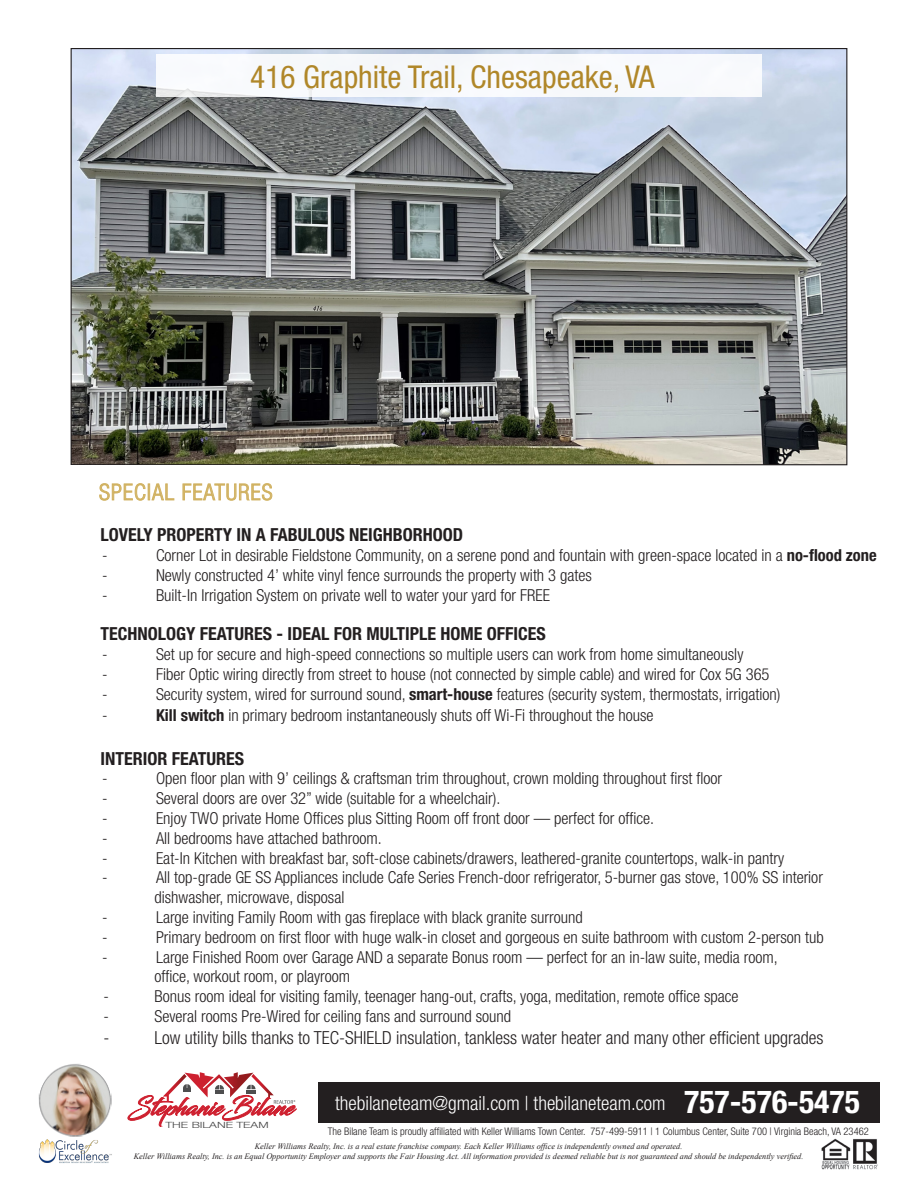
<style>
.page{position:relative;width:918px;height:1188px;background:#fff}
.page>*{position:absolute;margin:0;border:0;box-sizing:border-box;transform-origin:0 0}
.t1{font:700 condensed 31.8px "Helvetica Neue LT Std";color:#fff}
.t2{font:condensed 31.5px "Helvetica Neue LT Std";color:#b08729}
.t3{font:300 condensed 22.5px "Helvetica Neue LT Std";letter-spacing:.05em;color:#d1b262}
.t4{font:300 condensed 19.5px "Helvetica Neue LT Std";color:#fff}
.t5{font:700 condensed 18px "Helvetica Neue LT Std";color:#231f20}
.t6{font:300 condensed 18px "Helvetica Neue LT Std";color:#231f20}
.t7{font:300 condensed 16.5px/19.8px "Helvetica Neue LT Std";color:#231f20}
.t8{font:300 condensed 10.5px "Helvetica Neue LT Std";color:#231f20}
.t9{font:300 8.55px "Helvetica Neue LT Std";color:#414141;scale:1.43 1}
.t10{font:italic 8.25px "Times New Roman";color:#231f20}
.s1{font-weight:700}
</style>
<div class="page">
<img style="left:821px;top:1139px;width:57px;height:30px">
<div style="left:318px;top:1083px;width:561px;height:40px;background:#231f20"></div>
<img style="left:73px;top:50px;width:772px;height:413px">
<img style="left:38px;top:1064px;width:74px;height:73px">
<svg style="left:128px;top:1072px;width:168px;height:54px"></svg>
<svg style="left:99px;top:483px;width:76px;height:18px"></svg>
<svg style="left:182px;top:483px;width:91px;height:18px"></svg>
<img style="left:38px;top:1139px;width:74px;height:24px">
<div style="left:156px;top:54px;width:606px;height:42px;background:#f7f9fc"></div>
<p class="t2" style="left:250px;top:58px;width:406px">416 Graphite Trail, Chesapeake, VA</p>
<p class="t3" style="left:99px;top:479px;width:175px">SPECIAL FEATURES</p>
<p class="t5" style="left:100px;top:524px;width:364px">LOVELY PROPERTY IN A FABULOUS NEIGHBORHOOD</p>
<p class="t7" style="left:102px;top:545px;width:7px">-</p>
<p class="t7" style="left:156px;top:545px;width:722px">Corner Lot in desirable Fieldstone Community, on a serene pond and fountain with green-space located in a <span class="s1">no-flood zone</span></p>
<p class="t7" style="left:102px;top:565px;width:7px">-</p>
<p class="t7" style="left:156px;top:565px;width:437px">Newly constructed 4’ white vinyl fence surrounds the property with 3 gates</p>
<p class="t7" style="left:102px;top:585px;width:7px">-</p>
<p class="t7" style="left:156px;top:585px;width:396px">Built-In Irrigation System on private well to water your yard for FREE</p>
<p class="t5" style="left:101px;top:623px;width:447px">TECHNOLOGY FEATURES - IDEAL FOR MULTIPLE HOME OFFICES</p>
<p class="t7" style="left:102px;top:644px;width:7px">-</p>
<p class="t7" style="left:156px;top:644px;width:589px">Set up for secure and high-speed connections so multiple users can work from home simultaneously</p>
<p class="t7" style="left:102px;top:664px;width:7px">-</p>
<p class="t7" style="left:156px;top:664px;width:615px">Fiber Optic wiring directly from street to house (not connected by simple cable) and wired for Cox 5G 365</p>
<p class="t7" style="left:102px;top:684px;width:7px">-</p>
<p class="t7" style="left:156px;top:684px;width:626px">Security system, wired for surround sound, <span class="s1">smart-house</span> features (security system, thermostats, irrigation)</p>
<p class="t7" style="left:102px;top:705px;width:7px">-</p>
<p class="t7" style="left:156px;top:705px;width:499px"><span class="s1">Kill switch</span> in primary bedroom instantaneously shuts off Wi-Fi throughout the house</p>
<p class="t5" style="left:101px;top:747px;width:145px">INTERIOR FEATURES</p>
<p class="t7" style="left:102px;top:768px;width:7px">-</p>
<p class="t7" style="left:156px;top:768px;width:568px">Open floor plan with 9’ ceilings &amp; craftsman trim throughout, crown molding throughout first floor</p>
<p class="t7" style="left:102px;top:788px;width:7px">-</p>
<p class="t7" style="left:156px;top:788px;width:346px">Several doors are over 32” wide (suitable for a wheelchair).</p>
<p class="t7" style="left:102px;top:808px;width:7px">-</p>
<p class="t7" style="left:156px;top:808px;width:500px">Enjoy TWO private Home Offices plus Sitting Room off front door — perfect for office.</p>
<p class="t7" style="left:102px;top:828px;width:7px">-</p>
<p class="t7" style="left:156px;top:828px;width:227px">All bedrooms have attached bathroom.</p>
<p class="t7" style="left:102px;top:848px;width:7px">-</p>
<p class="t7" style="left:156px;top:848px;width:630px">Eat-In Kitchen with breakfast bar, soft-close cabinets/drawers, leathered-granite countertops, walk-in pantry</p>
<p class="t7" style="left:102px;top:867px;width:7px">-</p>
<p class="t7" style="left:155px;top:867px;width:670px">All top-grade GE SS Appliances include Cafe Series French-door refrigerator, 5-burner gas stove, 100% SS interior dishwasher, microwave, disposal</p>
<p class="t7" style="left:102px;top:907px;width:7px">-</p>
<p class="t7" style="left:156px;top:907px;width:428px">Large inviting Family Room with gas fireplace with black granite surround</p>
<p class="t7" style="left:102px;top:927px;width:7px">-</p>
<p class="t7" style="left:156px;top:927px;width:669px">Primary bedroom on first floor with huge walk-in closet and gorgeous en suite bathroom with custom 2-person tub</p>
<p class="t7" style="left:102px;top:947px;width:7px">-</p>
<p class="t7" style="left:155px;top:947px;width:625px">Large Finished Room over Garage AND a separate Bonus room — perfect for an in-law suite, media room, office, workout room, or playroom</p>
<p class="t7" style="left:104px;top:986px;width:7px">-</p>
<p class="t7" style="left:154px;top:986px;width:586px">Bonus room ideal for visiting family, teenager hang-out, crafts, yoga, meditation, remote office space</p>
<p class="t7" style="left:104px;top:1006px;width:7px">-</p>
<p class="t7" style="left:154px;top:1006px;width:358px">Several rooms Pre-Wired for ceiling fans and surround sound</p>
<p class="t6" style="left:104px;top:1027px;width:7px">-</p>
<p class="t6" style="left:154px;top:1027px;width:671px">Low utility bills thanks to TEC-SHIELD insulation, tankless water heater and many other efficient upgrades</p>
<p class="t9" style="left:165px;top:1120px;width:74px">THE BILANE TEAM</p>
<p class="t4" style="left:335px;top:1092px;width:332px">thebilaneteam@gmail.com | thebilaneteam.com</p>
<p class="t1" style="left:684px;top:1083px;width:177px">757-576-5475</p>
<p class="t8" style="left:328px;top:1125px;width:542px">The Bilane Team is proudly affiliated with Keller Williams Town Center. 757-499-5911 | 1 Columbus Center, Suite 700 | Virginia Beach, VA 23462</p>
<p class="t10" style="left:255px;top:1140px;width:429px">Keller Williams Realty, Inc. is a real estate franchise company. Each Keller Williams office is independently owned and operated.</p>
<p class="t10" style="left:134px;top:1150px;width:671px">Keller Williams Realty, Inc. is an Equal Opportunity Employer and supports the Fair Housing Act. All information provided is deemed reliable but is not guaranteed and should be independently verified.</p>
</div>
